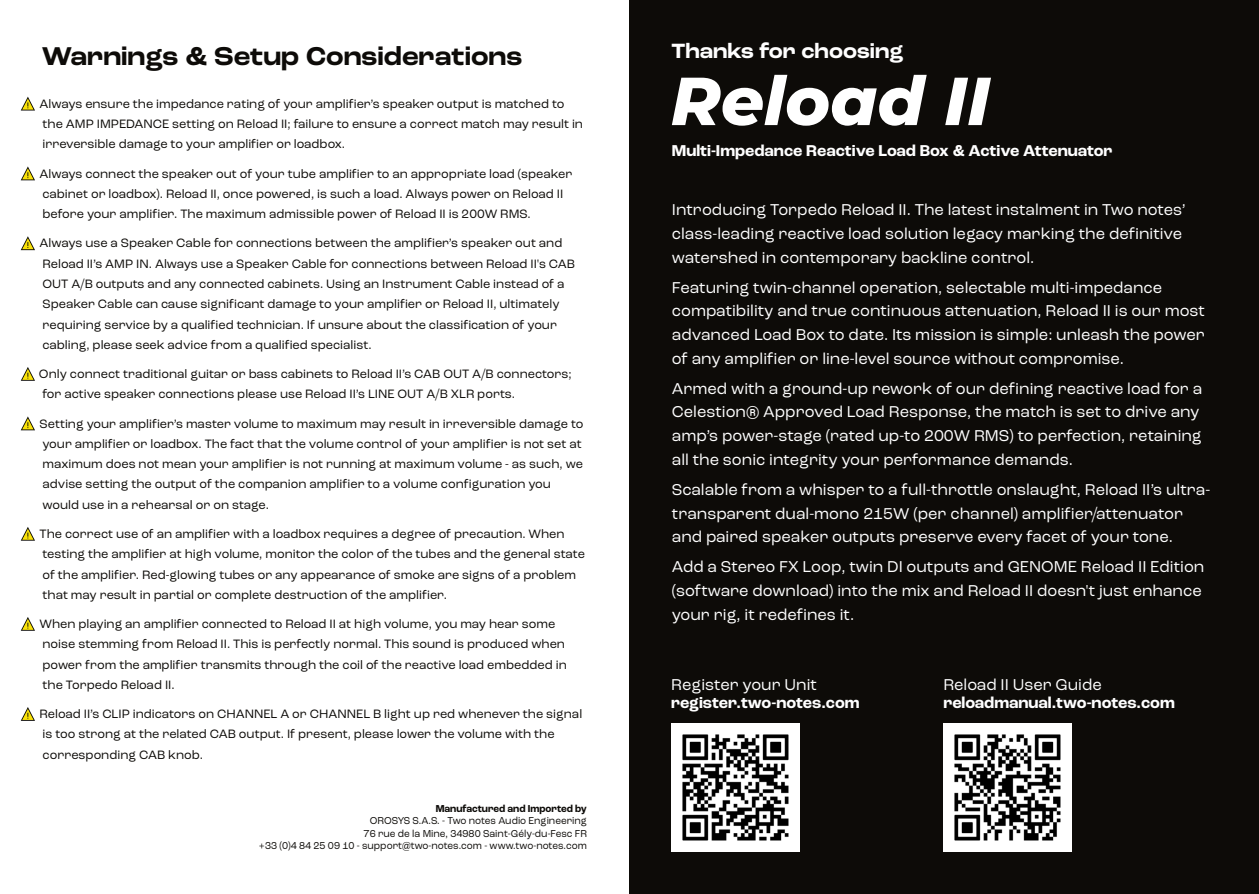
<style>
.page{position:relative;width:1259px;height:894px;background:#fff}
.page>*{position:absolute;margin:0;border:0;box-sizing:border-box;transform-origin:0 0}
.t1{font:700 expanded 27px "Roc Grotesk";color:#0d0b08;scale:.85 1}
.t2{font:700 expanded 21.6px "Roc Grotesk";color:#fff;scale:.85 1}
.t3{font:16.5px/23.7px "Roc Grotesk";color:#fff}
.t4{font:700 16.5px "Roc Grotesk";color:#fff}
.t5{font:12.75px/20.2px "Roc Grotesk";color:#0d0b08}
.t6{font:10.5px/12.3px "Roc Grotesk";color:#0d0b08;text-align:right;scale:.95 1}
.t7{font:700 10.5px "Roc Grotesk";color:#0d0b08;scale:.95 1}
</style>
<div class="page">
<svg style="left:21px;top:97px;width:14px;height:13px"></svg>
<svg style="left:21px;top:166px;width:14px;height:14px"></svg>
<svg style="left:21px;top:236px;width:14px;height:14px"></svg>
<svg style="left:21px;top:367px;width:14px;height:13px"></svg>
<svg style="left:21px;top:416px;width:14px;height:14px"></svg>
<svg style="left:21px;top:527px;width:14px;height:13px"></svg>
<svg style="left:21px;top:617px;width:14px;height:13px"></svg>
<svg style="left:21px;top:707px;width:14px;height:13px"></svg>
<div style="left:629px;top:0;width:630px;height:893px;background:#0d0b08"></div>
<svg style="left:672px;top:75px;width:255px;height:51px"></svg>
<svg style="left:945px;top:78px;width:46px;height:47px"></svg>
<img style="left:672px;top:723px;width:127px;height:127px">
<img style="left:944px;top:723px;width:127px;height:127px">
<h1 class="t1" style="left:42px;top:44px;width:567px">Warnings &amp; Setup Considerations</h1>
<p class="t5" style="left:40px;top:94px;width:545px">Always ensure the impedance rating of your amplifier’s speaker output is matched to the AMP IMPEDANCE setting on Reload II; failure to ensure a correct match may result in irreversible damage to your amplifier or loadbox.</p>
<p class="t5" style="left:40px;top:164px;width:534px">Always connect the speaker out of your tube amplifier to an appropriate load (speaker cabinet or loadbox). Reload II, once powered, is such a load. Always power on Reload II before your amplifier. The maximum admissible power of Reload II is 200W RMS.</p>
<p class="t5" style="left:40px;top:234px;width:537px">Always use a Speaker Cable for connections between the amplifier’s speaker out and Reload II’s AMP IN. Always use a Speaker Cable for connections between Reload II's CAB OUT A/B outputs and any connected cabinets. Using an Instrument Cable instead of a Speaker Cable can cause significant damage to your amplifier or Reload II, ultimately requiring service by a qualified technician. If unsure about the classification of your cabling, please seek advice from a qualified specialist.</p>
<p class="t5" style="left:39px;top:364px;width:534px">Only connect traditional guitar or bass cabinets to Reload II’s CAB OUT A/B connectors; for active speaker connections please use Reload II’s LINE OUT A/B XLR ports.</p>
<p class="t5" style="left:40px;top:414px;width:545px">Setting your amplifier’s master volume to maximum may result in irreversible damage to your amplifier or loadbox. The fact that the volume control of your amplifier is not set at maximum does not mean your amplifier is not running at maximum volume - as such, we advise setting the output of the companion amplifier to a volume configuration you would use in a rehearsal or on stage.</p>
<p class="t5" style="left:40px;top:524px;width:547px">The correct use of an amplifier with a loadbox requires a degree of precaution. When testing the amplifier at high volume, monitor the color of the tubes and the general state of the amplifier. Red-glowing tubes or any appearance of smoke are signs of a problem that may result in partial or complete destruction of the amplifier.</p>
<p class="t5" style="left:40px;top:614px;width:529px">When playing an amplifier connected to Reload II at high volume, you may hear some noise stemming from Reload II. This is perfectly normal. This sound is produced when power from the amplifier transmits through the coil of the reactive load embedded in the Torpedo Reload II.</p>
<p class="t5" style="left:40px;top:704px;width:544px">Reload II’s CLIP indicators on CHANNEL A or CHANNEL B light up red whenever the signal is too strong at the related CAB output. If present, please lower the volume with the corresponding CAB knob.</p>
<p class="t7" style="left:436px;top:803px;width:161px">Manufactured and Imported by</p>
<p class="t6" style="left:259px;top:815px;width:347px">OROSYS S.A.S. - Two notes Audio Engineering<br>76 rue de la Mine, 34980 Saint-Gély-du-Fesc FR<br>+33 (0)4 84 25 09 10 - support@two-notes.com - www.two-notes.com</p>
<h2 class="t2" style="left:671px;top:42px;width:274px">Thanks for choosing</h2>
<p class="t4" style="left:672px;top:143px;width:442px">Multi-Impedance Reactive Load Box &amp; Active Attenuator</p>
<p class="t3" style="left:672px;top:199px;width:515px">Introducing Torpedo Reload II. The latest instalment in Two notes’ class-leading reactive load solution legacy marking the definitive watershed in contemporary backline control.</p>
<p class="t3" style="left:672px;top:276px;width:535px">Featuring twin-channel operation, selectable multi-impedance compatibility and true continuous attenuation, Reload II is our most advanced Load Box to date. Its mission is simple: unleash the power of any amplifier or line-level source without compromise.</p>
<p class="t3" style="left:672px;top:377px;width:532px">Armed with a ground-up rework of our defining reactive load for a Celestion® Approved Load Response, the match is set to drive any amp’s power-stage (rated up-to 200W RMS) to perfection, retaining all the sonic integrity your performance demands.</p>
<p class="t3" style="left:672px;top:478px;width:540px">Scalable from a whisper to a full-throttle onslaught, Reload II’s ultra&shy;transparent dual-mono 215W (per channel) amplifier/attenuator and paired speaker outputs preserve every facet of your tone.</p>
<p class="t3" style="left:672px;top:556px;width:534px">Add a Stereo FX Loop, twin DI outputs and GENOME Reload II Edition (software download) into the mix and Reload II doesn't just enhance your rig, it redefines it.</p>
<p class="t3" style="left:671px;top:673px;width:147px">Register your Unit</p>
<p class="t4" style="left:671px;top:695px;width:190px">register.two-notes.com</p>
<p class="t3" style="left:943px;top:673px;width:160px">Reload II User Guide</p>
<p class="t4" style="left:943px;top:695px;width:233px">reloadmanual.two-notes.com</p>
</div>
